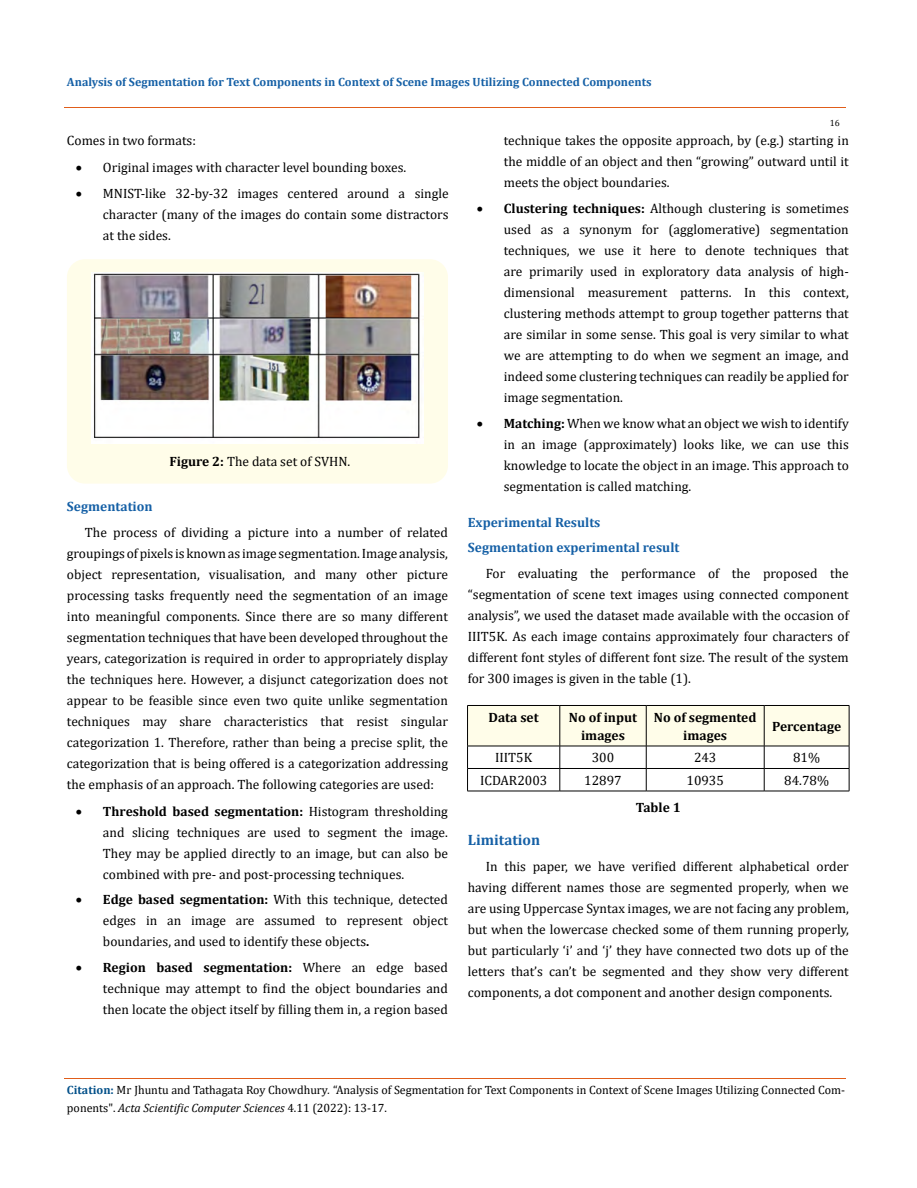
<style>
.page{position:relative;width:917px;height:1188px;background:#fff}
.page>*{position:absolute;margin:0;border:0;box-sizing:border-box;transform-origin:0 0}
.t1{font:700 15px "Cambria";color:#1560a6}
.t2{font:13.5px/21px "Cambria";color:#000;text-align:justify}
.t3{font:700 13.5px/25.5px "Cambria";color:#1560a6}
.t4{font:700 13.5px/18px "Cambria";color:#000;text-align:center}
.t5{font:12px/18px "Cambria";color:#000}
.t6{font:700 12px "Cambria";color:#1560a6}
.t7{font:9px "Cambria";color:#000}
.s1{font-weight:700}
.s2{font-weight:700;color:#035089}
.s3{font-style:italic}
</style>
<div class="page">
<div style="left:67px;top:259px;width:381px;height:225px;background:#fffde9;border-radius:18px"></div>
<img style="left:92px;top:273px;width:332px;height:170px">
<svg style="left:467px;top:705px;width:382px;height:86px"></svg>
<hr style="left:467px;top:791px;width:92px;height:1px;background:#000">
<hr style="left:560px;top:791px;width:86px;height:1px;background:#000">
<hr style="left:646px;top:791px;width:118px;height:1px;background:#000">
<hr style="left:764px;top:791px;width:85px;height:1px;background:#000">
<hr style="left:64px;top:108px;width:781px;height:1px;background:#e05d1a">
<hr style="left:64px;top:1078px;width:781px;height:1px;background:#e05d1a">
<p class="t6" style="left:67px;top:73px;width:586px">Analysis of Segmentation for Text Components in Context of Scene Images Utilizing Connected Components</p>
<p class="t7" style="left:829px;top:118px;width:11px">16</p>
<p class="t2" style="left:67px;top:130px;width:131px">Comes in two formats:</p>
<p class="t2" style="left:76px;top:157px;width:332px">• Original images with character level bounding boxes.</p>
<p class="t2" style="left:103px;top:183px;width:347px;text-indent:-27px">• MNIST-like 32-by-32 images centered around a single character (many of the images do contain some distractors at the sides.</p>
<p class="t2" style="left:169px;top:451px;width:182px"><span class="s1">Figure 2:</span> The data set of SVHN.</p>
<p class="t3" style="left:67px;top:493px;width:87px">Segmentation</p>
<p class="t2" style="left:67px;top:522px;width:382px;text-indent:18px">The process of dividing a picture into a number of related groupings of pixels is known as image segmentation. Image analysis, object representation, visualisation, and many other picture processing tasks frequently need the segmentation of an image into meaningful components. Since there are so many different segmentation techniques that have been developed throughout the years, categorization is required in order to appropriately display the techniques here. However, a disjunct categorization does not appear to be feasible since even two quite unlike segmentation techniques may share characteristics that resist singular categorization 1. Therefore, rather than being a precise split, the categorization that is being offered is a categorization addressing the emphasis of an approach. The following categories are used:</p>
<p class="t2" style="left:103px;top:801px;width:346px;text-indent:-27px">• <span class="s1">Threshold based segmentation:</span> Histogram thresholding and slicing techniques are used to segment the image.<br>They may be applied directly to an image, but can also be combined with pre- and post-processing techniques.</p>
<p class="t2" style="left:103px;top:889px;width:346px;text-indent:-27px">• <span class="s1">Edge based segmentation:</span> With this technique, detected edges in an image are assumed to represent object boundaries, and used to identify these objects<span class="s1">.</span></p>
<p class="t2" style="left:103px;top:957px;width:346px;text-indent:-27px">• <span class="s1">Region based segmentation:</span> Where an edge based technique may attempt to find the object boundaries and then locate the object itself by filling them in, a region based</p>
<p class="t2" style="left:504px;top:130px;width:346px">technique takes the opposite approach, by (e.g.) starting in the middle of an object and then “growing” outward until it meets the object boundaries.</p>
<p class="t2" style="left:504px;top:198px;width:346px;text-indent:-27px">• <span class="s1">Clustering techniques:</span> Although clustering is sometimes used as a synonym for (agglomerative) segmentation techniques, we use it here to denote techniques that are primarily used in exploratory data analysis of high&shy;dimensional measurement patterns. In this context, clustering methods attempt to group together patterns that are similar in some sense. This goal is very similar to what we are attempting to do when we segment an image, and indeed some clustering techniques can readily be applied for image segmentation.</p>
<p class="t2" style="left:504px;top:412px;width:346px;text-indent:-27px">• <span class="s1">Matching:</span> When we know what an object we wish to identify in an image (approximately) looks like, we can use this knowledge to locate the object in an image. This approach to segmentation is called matching.</p>
<p class="t3" style="left:468px;top:509px;width:213px">Experimental Results<br>Segmentation experimental result</p>
<p class="t2" style="left:468px;top:562px;width:382px;text-indent:18px">For evaluating the performance of the proposed the “segmentation of scene text images using connected component analysis”, we used the dataset made available with the occasion of IIIT5K. As each image contains approximately four characters of different font styles of different font size. The result of the system for 300 images is given in the table (1).</p>
<p class="t4" style="left:488px;top:708px;width:52px">Data set</p>
<p class="t4" style="left:569px;top:708px;width:70px">No of input images</p>
<p class="t4" style="left:654px;top:708px;width:104px">No of segmented images</p>
<p class="t4" style="left:772px;top:717px;width:71px">Percentage</p>
<p class="t2" style="left:495px;top:747px;width:39px">IIIT5K</p>
<p class="t2" style="left:591px;top:747px;width:24px">300</p>
<p class="t2" style="left:694px;top:747px;width:24px">243</p>
<p class="t2" style="left:793px;top:747px;width:28px">81%</p>
<p class="t2" style="left:480px;top:770px;width:69px">ICDAR2003</p>
<p class="t2" style="left:584px;top:770px;width:39px">12897</p>
<p class="t2" style="left:686px;top:770px;width:39px">10935</p>
<p class="t2" style="left:784px;top:770px;width:46px">84.78%</p>
<p class="t4" style="left:635px;top:798px;width:47px">Table 1</p>
<p class="t1" style="left:468px;top:830px;width:74px">Limitation</p>
<p class="t2" style="left:468px;top:856px;width:382px;text-indent:18px">In this paper, we have verified different alphabetical order having different names those are segmented properly, when we are using Uppercase Syntax images, we are not facing any problem, but when the lowercase checked some of them running properly, but particularly ‘i’ and ‘j’ they have connected two dots up of the letters that’s can’t be segmented and they show very different components, a dot component and another design components.</p>
<p class="t5" style="left:67px;top:1081px;width:779px"><span class="s2">Citation:</span> Mr Jhuntu and Tathagata Roy Chowdhury<span class="s3">.</span> “Analysis of Segmentation for Text Components in Context of Scene Images Utilizing Connected Com&shy;ponents". <span class="s3">Acta Scientific Computer Sciences</span> 4.11 (2022): 13-17.</p>
</div>
